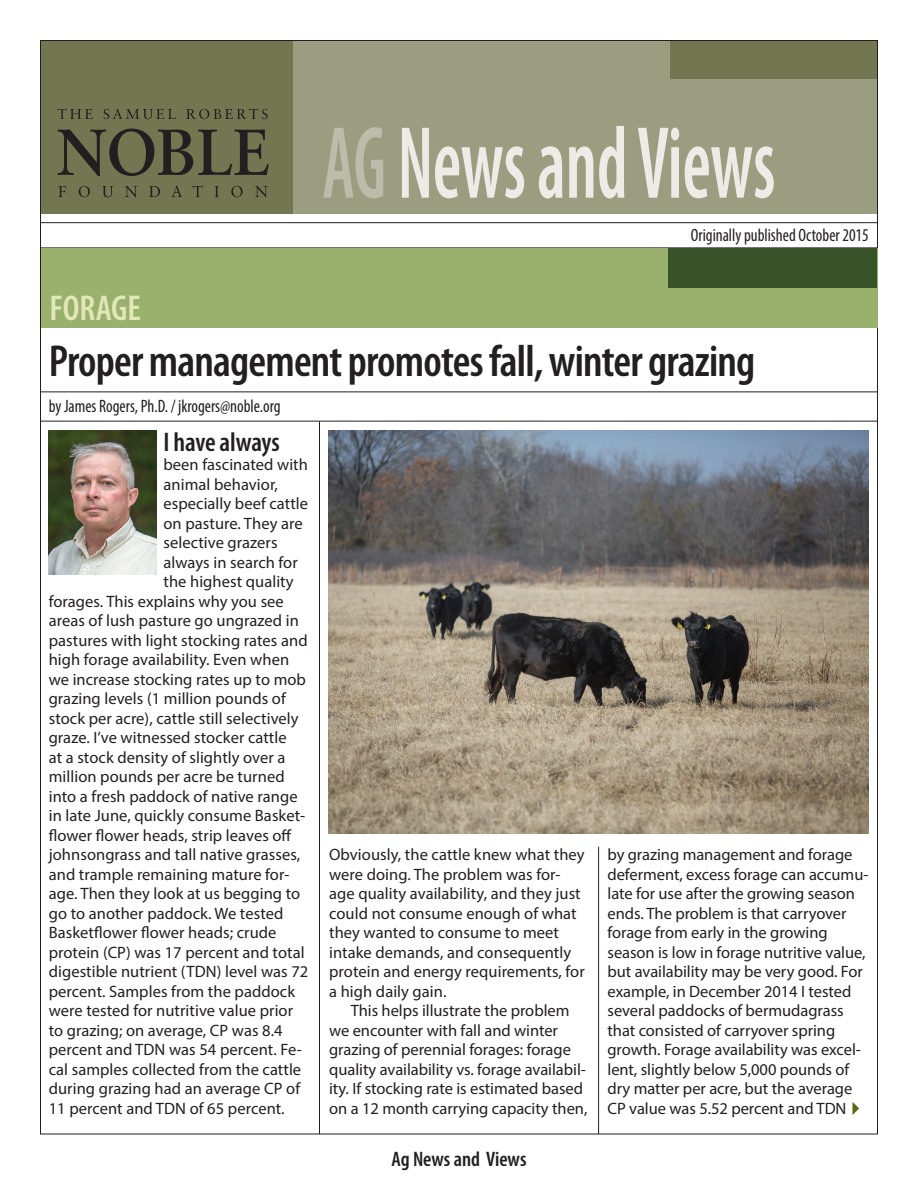
<style>
.page{position:relative;width:918px;height:1188px;background:#fff}
.page>*{position:absolute;margin:0;border:0;box-sizing:border-box;transform-origin:0 0}
.t1{font:600 condensed 103.65px "Myriad Pro";color:#ecebe6;scale:.69 1}
.t2{font:600 condensed 45px "Myriad Pro";letter-spacing:-.02em;color:#231f20}
.t3{font:600 condensed 36px "Myriad Pro";color:#e1e7b7}
.t4{font:600 condensed 27px "Myriad Pro";letter-spacing:-.01em;color:#231f20}
.t5{font:600 condensed 21px "Myriad Pro";color:#231f20}
.t6{font:condensed 18px "Myriad Pro";color:#231f20;scale:.95 1}
.t7{font:16.5px/19.5px "Myriad Pro";letter-spacing:.005em;color:#231f20}
.s1{color:#bbbca9}
</style>
<div class="page">
<div style="left:293px;top:40px;width:585px;height:174px;background:#9b9d81"></div>
<div style="left:670px;top:40px;width:208px;height:40px;background:#727651"></div>
<div style="left:40px;top:40px;width:253px;height:174px;background:#727651"></div>
<hr style="left:40px;top:222px;width:838px;height:1px;background:#231f20">
<hr style="left:40px;top:421px;width:838px;height:1px;background:#231f20">
<svg style="left:58px;top:109px;width:35px;height:10px"></svg>
<svg style="left:104px;top:109px;width:72px;height:10px"></svg>
<svg style="left:186px;top:109px;width:82px;height:10px"></svg>
<svg style="left:58px;top:129px;width:211px;height:47px"></svg>
<svg style="left:58px;top:186px;width:8px;height:11px"></svg>
<svg style="left:79px;top:186px;width:11px;height:11px"></svg>
<svg style="left:102px;top:186px;width:11px;height:11px"></svg>
<svg style="left:125px;top:186px;width:12px;height:11px"></svg>
<svg style="left:149px;top:186px;width:11px;height:11px"></svg>
<svg style="left:171px;top:186px;width:11px;height:11px"></svg>
<svg style="left:193px;top:186px;width:10px;height:11px"></svg>
<svg style="left:214px;top:186px;width:5px;height:11px"></svg>
<svg style="left:231px;top:186px;width:12px;height:11px"></svg>
<svg style="left:255px;top:186px;width:13px;height:11px"></svg>
<hr style="left:40px;top:392px;width:838px;height:1px;background:#231f20">
<hr style="left:319px;top:421px;width:1px;height:713px;background:#231f20">
<hr style="left:598px;top:847px;width:1px;height:287px;background:#231f20">
<img style="left:49px;top:430px;width:108px;height:144px">
<div style="left:41px;top:248px;width:836px;height:80px;background:#9ab16d"></div>
<div style="left:669px;top:248px;width:208px;height:40px;background:#38532a"></div>
<img style="left:329px;top:430px;width:539px;height:404px">
<h1 class="t1" style="left:322px;top:99px;width:658px"><span class="s1">AG</span> News and Views</h1>
<h3 class="t3" style="left:50px;top:286px;width:93px">FORAGE</h3>
<p class="t6" style="left:691px;top:224px;width:189px">Originally published October 2015</p>
<h2 class="t2" style="left:49px;top:334px;width:708px">Proper management promotes fall, winter grazing</h2>
<p class="t6" style="left:49px;top:395px;width:246px">by James Rogers, Ph.D. / jkrogers@noble.org</p>
<h3 class="t4" style="left:164px;top:425px;width:118px">I have always</h3>
<p class="t7" style="left:164px;top:455px;width:146px">been fascinated with</p>
<p class="t7" style="left:164px;top:474px;width:116px">animal behavior,</p>
<p class="t7" style="left:164px;top:494px;width:146px">especially beef cattle</p>
<p class="t7" style="left:164px;top:513px;width:141px">on pasture. They are</p>
<p class="t7" style="left:164px;top:533px;width:116px">selective grazers</p>
<p class="t7" style="left:164px;top:552px;width:136px">always in search for</p>
<p class="t7" style="left:164px;top:572px;width:132px">the highest quality</p>
<p class="t7" style="left:49px;top:591px;width:237px">forages. This explains why you see</p>
<p class="t7" style="left:49px;top:611px;width:252px">areas of lush pasture go ungrazed in</p>
<p class="t7" style="left:49px;top:630px;width:260px">pastures with light stocking rates and</p>
<p class="t7" style="left:49px;top:650px;width:242px">high forage availability. Even when</p>
<p class="t7" style="left:49px;top:669px;width:259px">we increase stocking rates up to mob</p>
<p class="t7" style="left:49px;top:689px;width:239px">grazing levels (1 million pounds of</p>
<p class="t7" style="left:49px;top:708px;width:251px">stock per acre), cattle still selectively</p>
<p class="t7" style="left:49px;top:728px;width:239px">graze. I’ve witnessed stocker cattle</p>
<p class="t7" style="left:49px;top:747px;width:238px">at a stock density of slightly over a</p>
<p class="t7" style="left:49px;top:767px;width:237px">million pounds per acre be turned</p>
<p class="t7" style="left:49px;top:786px;width:250px">into a fresh paddock of native range</p>
<p class="t7" style="left:49px;top:806px;width:258px">in late June, quickly consume Basket-</p>
<p class="t7" style="left:49px;top:825px;width:245px">flower flower heads, strip leaves off</p>
<p class="t7" style="left:49px;top:845px;width:253px">johnsongrass and tall native grasses,</p>
<p class="t7" style="left:49px;top:864px;width:242px">and trample remaining mature for-</p>
<p class="t7" style="left:49px;top:884px;width:253px">age. Then they look at us begging to</p>
<p class="t7" style="left:49px;top:903px;width:236px">go to another paddock. We tested</p>
<p class="t7" style="left:49px;top:923px;width:229px">Basketflower flower heads; crude</p>
<p class="t7" style="left:49px;top:942px;width:257px">protein (CP) was 17 percent and total</p>
<p class="t7" style="left:49px;top:962px;width:261px">digestible nutrient (TDN) level was 72</p>
<p class="t7" style="left:49px;top:981px;width:248px">percent. Samples from the paddock</p>
<p class="t7" style="left:49px;top:1001px;width:246px">were tested for nutritive value prior</p>
<p class="t7" style="left:49px;top:1020px;width:236px">to grazing; on average, CP was 8.4</p>
<p class="t7" style="left:49px;top:1040px;width:255px">percent and TDN was 54 percent. Fe-</p>
<p class="t7" style="left:49px;top:1059px;width:254px">cal samples collected from the cattle</p>
<p class="t7" style="left:49px;top:1079px;width:253px">during grazing had an average CP of</p>
<p class="t7" style="left:49px;top:1098px;width:237px">11 percent and TDN of 65 percent.</p>
<p class="t7" style="left:329px;top:845px;width:257px">Obviously, the cattle knew what they were doing. The problem was for&shy;age quality availability, and they just could not consume enough of what they wanted to consume to meet intake demands, and consequently protein and energy requirements, for a high daily gain.</p>
<p class="t7" style="left:329px;top:1001px;width:260px;text-indent:22px">This helps illustrate the problem we encounter with fall and winter grazing of perennial forages: forage quality availability vs. forage availabil&shy;ity. If stocking rate is estimated based on a 12 month carrying capacity then,</p>
<p class="t5" style="left:391px;top:1146px;width:137px">Ag News and Views</p>
<p class="t7" style="left:608px;top:845px;width:262px">by grazing management and forage deferment, excess forage can accumu&shy;late for use after the growing season ends. The problem is that carryover forage from early in the growing season is low in forage nutritive value, but availability may be very good. For example, in December 2014 I tested several paddocks of bermudagrass that consisted of carryover spring growth. Forage availability was excel&shy;lent, slightly below 5,000 pounds of dry matter per acre, but the average CP value was 5.52 percent and TDN</p>
</div>
